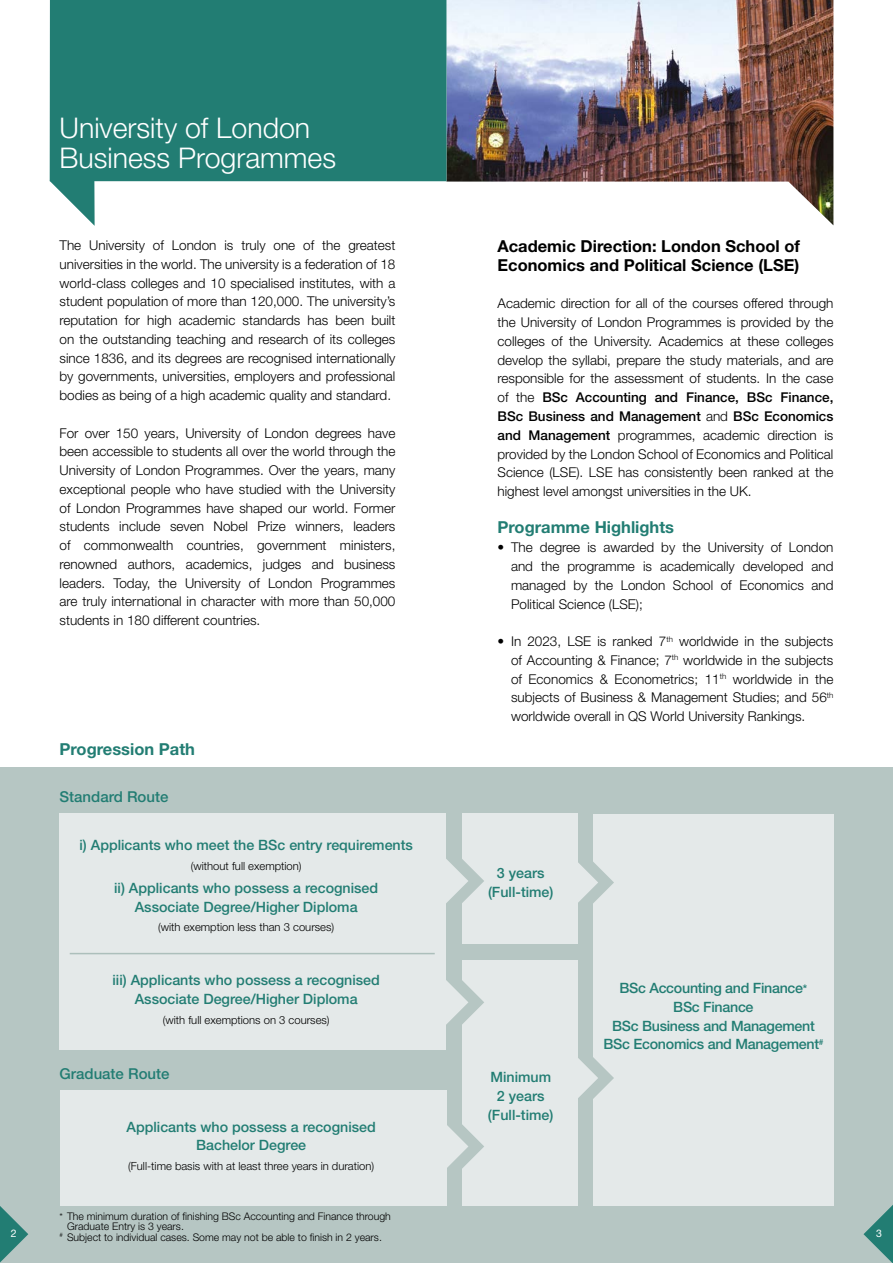
<style>
.page{position:relative;width:893px;height:1263px;background:#fff}
.page>*{position:absolute;margin:0;border:0;box-sizing:border-box;transform-origin:0 0}
.t1{font:300 28.5px/30px "Helvetica Neue LT Std";color:#fff}
.t2{font:700 16.5px/18.8px "Helvetica Neue LT Std";color:#000}
.t3{font:700 16.5px "Helvetica Neue LT Std";color:#227d73}
.t4{font:500 15px "Helvetica Neue LT Std";color:#227d73}
.t5{font:500 14.25px/18.8px "Helvetica Neue LT Std";color:#227d73;text-align:center}
.t6{font:500 14.25px/18.8px "Helvetica Neue LT Std";letter-spacing:-.02em;color:#227d73;text-align:center}
.t7{font:300 13.5px/18.8px "Helvetica Neue LT Std";color:#000;text-align:justify}
.t8{font:300 11.25px "Helvetica Neue LT Std";color:#000}
.t9{font:300 10.5px "Helvetica Neue LT Std";color:#000}
.t10{font:10.5px "Helvetica Neue LT Std";color:#fff}
.s1{font-weight:500}
.s2{font-size:12px}
.s3{font-size:9.75px}
</style>
<div class="page">
<div style="left:0;top:767px;width:893px;height:496px;background:#b6c6c3"></div>
<div style="left:593px;top:813px;width:240px;height:392px;background:#e4e9e9"></div>
<img style="left:446px;top:0;width:387px;height:225px">
<div style="left:50px;top:0;width:396px;height:181px;background:#227d73"></div>
<svg style="left:50px;top:181px;width:45px;height:45px"></svg>
<div style="left:462px;top:813px;width:115px;height:131px;background:#e4e9e9"></div>
<div style="left:462px;top:960px;width:115px;height:245px;background:#e4e9e9"></div>
<div style="left:60px;top:813px;width:386px;height:237px;background:#e4e9e9"></div>
<div style="left:60px;top:1090px;width:386px;height:115px;background:#e4e9e9"></div>
<svg style="left:446px;top:859px;width:38px;height:44px"></svg>
<svg style="left:577px;top:833px;width:37px;height:99px"></svg>
<svg style="left:577px;top:1028px;width:37px;height:99px"></svg>
<svg style="left:369px;top:954px;width:115px;height:71px"></svg>
<svg style="left:446px;top:1097px;width:38px;height:99px"></svg>
<svg style="left:0;top:1206px;width:28px;height:57px"></svg>
<svg style="left:863px;top:1205px;width:30px;height:58px"></svg>
<hr style="left:70px;top:953px;width:365px;height:1px;background:#acbfbb">
<h1 class="t1" style="left:60px;top:112px;width:278px">University of London<br>Business Programmes</h1>
<p class="t7" style="left:60px;top:236px;width:337px">The University of London is truly one of the greatest universities in the world. The university is a federation of 18 world-class colleges and 10 specialised institutes, with a student population of more than 120,000. The university’s reputation for high academic standards has been built on the outstanding teaching and research of its colleges since 1836, and its degrees are recognised internationally by governments, universities, employers and professional bodies as being of a high academic quality and standard.</p>
<p class="t7" style="left:60px;top:423px;width:337px">For over 150 years, University of London degrees have been accessible to students all over the world through the University of London Programmes. Over the years, many exceptional people who have studied with the University of London Programmes have shaped our world. Former students include seven Nobel Prize winners, leaders of commonwealth countries, government ministers, renowned authors, academics, judges and business leaders. Today, the University of London Programmes are truly international in character with more than 50,000 students in 180 different countries.</p>
<p class="t3" style="left:60px;top:739px;width:137px">Progression Path</p>
<p class="t4" style="left:60px;top:788px;width:110px">Standard Route</p>
<p class="t5" style="left:79px;top:836px;width:335px">i) Applicants who meet the BSc entry requirements</p>
<p class="t8" style="left:191px;top:859px;width:112px">(without full exemption)</p>
<p class="t5" style="left:114px;top:878px;width:266px">ii) Applicants who possess a recognised<br>Associate Degree/Higher Diploma</p>
<p class="t8" style="left:158px;top:920px;width:178px">(with exemption less than 3 courses)</p>
<p class="t5" style="left:112px;top:971px;width:269px">iii) Applicants who possess a recognised<br>Associate Degree/Higher Diploma</p>
<p class="t8" style="left:163px;top:1013px;width:168px">(with full exemptions on 3 courses)</p>
<p class="t4" style="left:60px;top:1065px;width:112px">Graduate Route</p>
<p class="t5" style="left:127px;top:1117px;width:251px">Applicants who possess a recognised<br>Bachelor Degree</p>
<p class="t8" style="left:128px;top:1159px;width:248px">(Full-time basis with at least three years in duration)</p>
<p class="t2" style="left:497px;top:237px;width:304px">Academic Direction: London School of<br>Economics and Political Science (LSE)</p>
<p class="t7" style="left:497px;top:294px;width:337px">Academic direction for all of the courses offered through the University of London Programmes is provided by the colleges of the University. Academics at these colleges develop the syllabi, prepare the study materials, and are responsible for the assessment of students. In the case of the <span class="s1">BSc Accounting and Finance, BSc Finance, BSc Business and Management</span> and <span class="s1">BSc Economics and Management</span> programmes, academic direction is provided by the London School of Economics and Political Science (LSE). LSE has consistently been ranked at the highest level amongst universities in the UK.</p>
<p class="t3" style="left:497px;top:517px;width:178px">Programme Highlights</p>
<p class="t7" style="left:511px;top:538px;width:324px;text-indent:-14px">• The degree is awarded by the University of London and the programme is academically developed and managed by the London School of Economics and Political Science (LSE);</p>
<p class="t7" style="left:511px;top:631px;width:324px;text-indent:-13px">• In 2023, LSE is ranked 7<sup>th</sup> worldwide in the subjects of Accounting &amp; Finance; 7<sup>th</sup> worldwide in the subjects of Economics &amp; Econometrics; 11<sup>th</sup> worldwide in the subjects of Business &amp; Management Studies; and 56<sup>th </sup>worldwide overall in QS World University Rankings.</p>
<p class="t5" style="left:488px;top:864px;width:67px">3 years (Full-time)</p>
<p class="t5" style="left:488px;top:1067px;width:67px">Minimum<br>2 years (Full-time)</p>
<p class="t6" style="left:603px;top:978px;width:221px">BSc Accounting and Finance<span class="s2">*<br></span>BSc Finance<br>BSc Business and Management<br>BSc Economics and Management<sup>#</sup></p>
<p class="t9" style="left:60px;top:1209px;width:333px"><span class="s3">*</span> The minimum duration of finishing BSc Accounting and Finance through</p>
<p class="t9" style="left:67px;top:1220px;width:118px">Graduate Entry is 3 years.</p>
<p class="t9" style="left:60px;top:1230px;width:324px"><sup>#</sup> Subject to individual cases. Some may not be able to finish in 2 years.</p>
<p class="t10" style="left:11px;top:1227px;width:7px">2</p>
<p class="t10" style="left:876px;top:1227px;width:7px">3</p>
</div>
